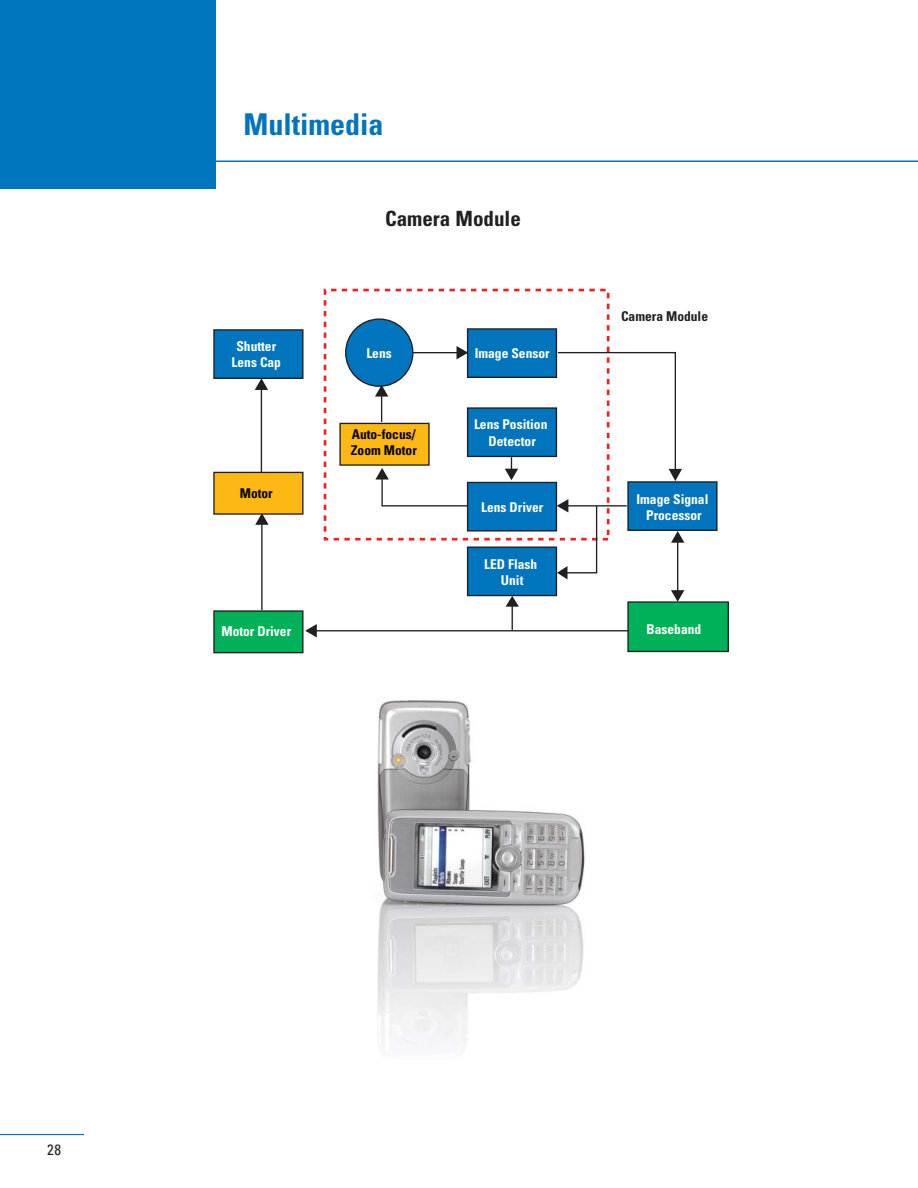
<style>
.page{position:relative;width:918px;height:1188px;background:#fff}
.page>*{position:absolute;margin:0;border:0;box-sizing:border-box;transform-origin:0 0}
.t1{font:700 condensed 30px "Univers LT Std";color:#0075be}
.t2{font:700 condensed 21px "Univers LT Std";color:#231f20}
.t3{font:condensed 15px "Univers LT Std";color:#231f20}
.t4{font:700 condensed 13.5px/16.2px "Univers LT Std";color:#fff;text-align:center}
.t5{font:700 condensed 13.5px/16.2px "Univers LT Std";color:#020303}
.t6{font:700 condensed 13.5px "Univers LT Std";color:#231f20}
</style>
<div class="page">
<div style="left:0;top:0;width:215px;height:188px;background:#0075be"></div>
<hr style="left:0;top:160px;width:918px;height:2px;background:#0075be">
<hr style="left:0;top:1134px;width:84px;height:1px;background:#0075be">
<img style="left:377px;top:700px;width:208px;height:350px">
<div style="left:628px;top:602px;width:100px;height:49px;background:#00b159"></div>
<div style="left:627px;top:601px;width:102px;height:51px;border:1px solid #231f20"></div>
<div style="left:214px;top:611px;width:89px;height:42px;background:#00b159"></div>
<div style="left:213px;top:610px;width:91px;height:43px;border:1px solid #231f20"></div>
<div style="left:214px;top:472px;width:89px;height:42px;background:#fdb813"></div>
<div style="left:213px;top:472px;width:91px;height:43px;border:1px solid #231f20"></div>
<div style="left:214px;top:330px;width:89px;height:48px;background:#0075be"></div>
<div style="left:213px;top:329px;width:91px;height:50px;border:1px solid #231f20"></div>
<div style="left:468px;top:547px;width:88px;height:49px;background:#0075be"></div>
<div style="left:467px;top:547px;width:90px;height:49px;border:1px solid #231f20"></div>
<div style="left:468px;top:482px;width:88px;height:49px;background:#0075be"></div>
<div style="left:467px;top:482px;width:90px;height:50px;border:1px solid #231f20"></div>
<div style="left:468px;top:329px;width:88px;height:48px;background:#0075be"></div>
<div style="left:467px;top:328px;width:90px;height:50px;border:1px solid #231f20"></div>
<div style="left:468px;top:408px;width:88px;height:48px;background:#0075be"></div>
<div style="left:467px;top:407px;width:90px;height:50px;border:1px solid #231f20"></div>
<div style="left:340px;top:423px;width:89px;height:42px;background:#fdb813"></div>
<div style="left:339px;top:423px;width:91px;height:43px;border:1px solid #231f20"></div>
<div style="left:346px;top:319px;width:67px;height:67px;background:#0075be;border-radius:50%"></div>
<div style="left:345px;top:318px;width:69px;height:69px;border:1px solid #231f20;border-radius:50%"></div>
<div style="left:628px;top:482px;width:89px;height:48px;background:#0075be"></div>
<div style="left:627px;top:481px;width:91px;height:50px;border:1px solid #231f20"></div>
<div style="left:324px;top:289px;width:286px;height:252px;border:3px dashed #ed2224"></div>
<hr style="left:315px;top:630px;width:314px;height:1px;background:#231f20">
<svg style="left:305px;top:624px;width:12px;height:13px"></svg>
<svg style="left:506px;top:596px;width:13px;height:34px"></svg>
<hr style="left:261px;top:523px;width:2px;height:87px;background:#231f20">
<svg style="left:255px;top:513px;width:14px;height:12px"></svg>
<hr style="left:261px;top:388px;width:1px;height:84px;background:#231f20">
<svg style="left:255px;top:378px;width:13px;height:12px"></svg>
<hr style="left:413px;top:352px;width:45px;height:1px;background:#231f20">
<svg style="left:457px;top:346px;width:11px;height:13px"></svg>
<svg style="left:557px;top:351px;width:125px;height:130px"></svg>
<svg style="left:375px;top:468px;width:93px;height:39px"></svg>
<svg style="left:375px;top:385px;width:13px;height:37px"></svg>
<hr style="left:566px;top:505px;width:61px;height:2px;background:#231f20">
<svg style="left:557px;top:499px;width:41px;height:80px"></svg>
<hr style="left:677px;top:541px;width:1px;height:51px;background:#231f20">
<svg style="left:671px;top:590px;width:13px;height:12px"></svg>
<svg style="left:671px;top:531px;width:13px;height:12px"></svg>
<svg style="left:505px;top:457px;width:13px;height:23px"></svg>
<h1 class="t1" style="left:244px;top:110px;width:142px">Multimedia</h1>
<p class="t4" style="left:232px;top:339px;width:51px">Shutter<br>Lens Cap</p>
<p class="t5" style="left:240px;top:486px;width:34px">Motor</p>
<p class="t4" style="left:221px;top:624px;width:71px">Motor Driver</p>
<h2 class="t2" style="left:385px;top:208px;width:137px">Camera Module</h2>
<p class="t4" style="left:366px;top:346px;width:27px">Lens</p>
<p class="t5" style="left:351px;top:427px;width:67px">Auto-focus/<br>Zoom Motor</p>
<p class="t4" style="left:475px;top:346px;width:76px">Image Sensor</p>
<p class="t4" style="left:474px;top:417px;width:75px">Lens Position<br>Detector</p>
<p class="t4" style="left:481px;top:500px;width:64px">Lens Driver</p>
<p class="t4" style="left:484px;top:557px;width:55px">LED Flash<br>Unit</p>
<p class="t6" style="left:621px;top:310px;width:88px">Camera Module</p>
<p class="t4" style="left:636px;top:491px;width:74px">Image Signal<br>Processor</p>
<p class="t4" style="left:647px;top:622px;width:56px">Baseband</p>
<p class="t3" style="left:47px;top:1142px;width:16px">28</p>
</div>
